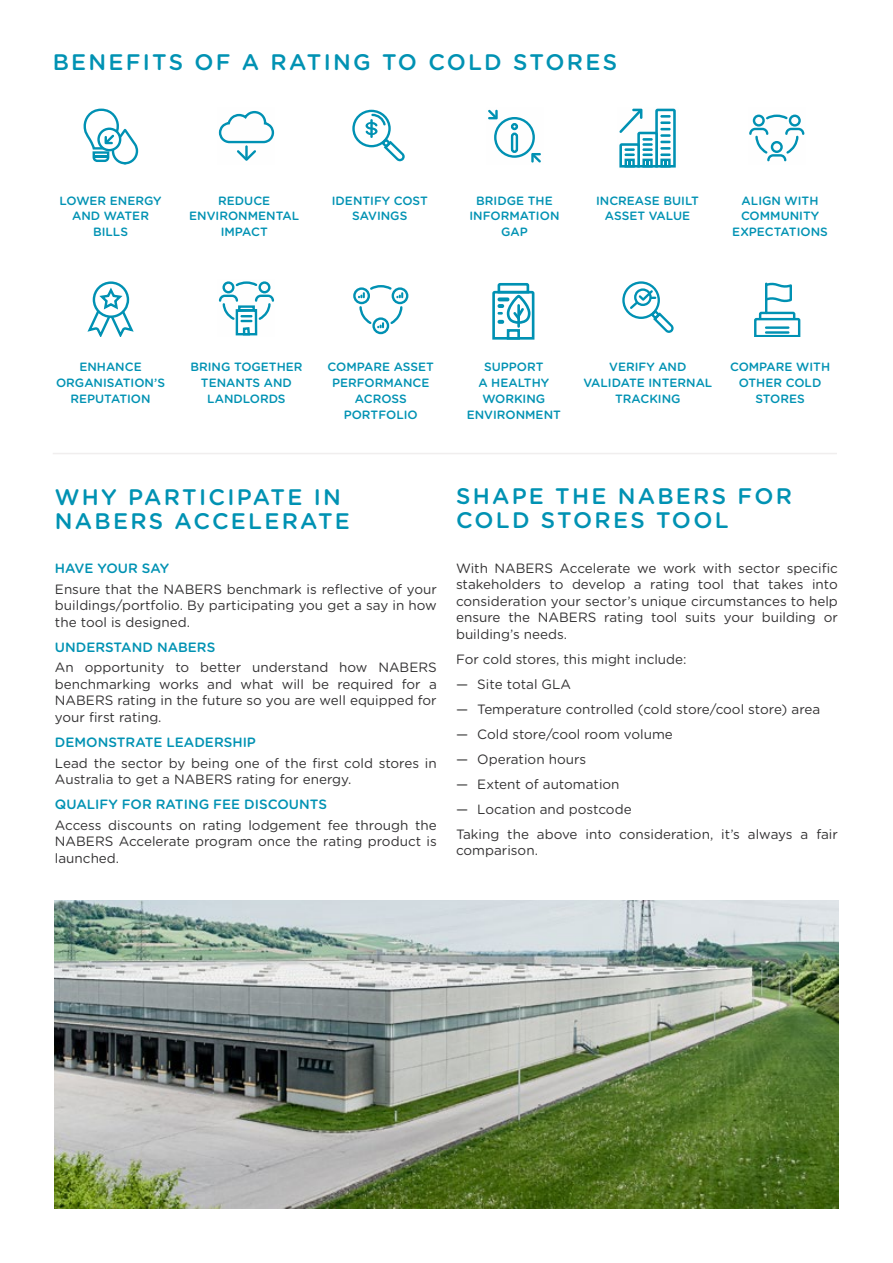
<style>
.page{position:relative;width:893px;height:1263px;background:#fff}
.page>*{position:absolute;margin:0;border:0;box-sizing:border-box;transform-origin:0 0}
._15_16_Header{font:500 22.5px/24px "Gotham Rounded";letter-spacing:.1em;color:#0092b3}
._9_11_Body{font:13.5px/16.5px "Gotham Rounded";color:#333233;text-align:justify}
._9_11_Body-2{font:500 13.5px "Gotham Rounded";color:#0092b3}
.t1{font:500 12px/15.8px "Gotham Rounded";color:#0092b3;text-align:center}
</style>
<div class="page">
<svg style="left:754px;top:310px;width:47px;height:27px"></svg>
<hr style="left:766px;top:326px;width:22px;height:3px;background:#0091b3">
<hr style="left:765px;top:284px;width:2px;height:29px;background:#0091b3">
<hr style="left:766px;top:331px;width:22px;height:3px;background:#0091b3">
<svg style="left:765px;top:282px;width:27px;height:22px"></svg>
<svg style="left:87px;top:281px;width:47px;height:56px"></svg>
<div style="left:353px;top:287px;width:17px;height:17px;border:2px solid #0091b3;border-radius:50%"></div>
<div style="left:392px;top:287px;width:16px;height:17px;border:2px solid #0091b3;border-radius:50%"></div>
<div style="left:372px;top:317px;width:17px;height:17px;border:2px solid #0091b3;border-radius:50%"></div>
<svg style="left:358px;top:285px;width:45px;height:13px"></svg>
<svg style="left:359px;top:306px;width:44px;height:22px"></svg>
<div style="left:622px;top:281px;width:38px;height:38px;border:2px solid #0091b3;border-radius:50%"></div>
<svg style="left:628px;top:287px;width:46px;height:46px"></svg>
<svg style="left:492px;top:283px;width:43px;height:57px"></svg>
<svg style="left:218px;top:281px;width:57px;height:55px"></svg>
<svg style="left:218px;top:110px;width:57px;height:51px"></svg>
<svg style="left:488px;top:109px;width:53px;height:54px"></svg>
<svg style="left:83px;top:108px;width:56px;height:56px"></svg>
<div style="left:352px;top:110px;width:39px;height:37px;border:2px solid #0091b3;border-radius:50%"></div>
<svg style="left:365px;top:113px;width:40px;height:49px"></svg>
<svg style="left:749px;top:114px;width:56px;height:48px"></svg>
<svg style="left:619px;top:108px;width:57px;height:60px"></svg>
<img style="left:54px;top:900px;width:785px;height:309px">
<hr style="left:53px;top:453px;width:784px;height:1px;background:#f0eeee">
<p class="_15_16_Header" style="left:53px;top:49px;width:566px">BENEFITS OF A RATING TO COLD STORES</p>
<p class="t1" style="left:59px;top:192px;width:104px">LOWER ENERGY<br>AND WATER<br>BILLS</p>
<p class="t1" style="left:189px;top:192px;width:111px">REDUCE<br>ENVIRONMENTAL<br>IMPACT</p>
<p class="t1" style="left:332px;top:192px;width:98px">IDENTIFY COST<br>SAVINGS</p>
<p class="t1" style="left:732px;top:192px;width:97px">ALIGN WITH<br>COMMUNITY<br>EXPECTATIONS</p>
<p class="t1" style="left:469px;top:192px;width:91px">BRIDGE THE<br>INFORMATION<br>GAP</p>
<p class="t1" style="left:596px;top:192px;width:104px">INCREASE BUILT<br>ASSET VALUE</p>
<p class="t1" style="left:56px;top:359px;width:110px">ENHANCE<br>ORGANISATION’S<br>REPUTATION</p>
<p class="t1" style="left:190px;top:359px;width:114px">BRING TOGETHER<br>TENANTS AND<br>LANDLORDS</p>
<p class="t1" style="left:328px;top:359px;width:108px">COMPARE ASSET<br>PERFORMANCE<br>ACROSS<br>PORTFOLIO</p>
<p class="t1" style="left:467px;top:359px;width:96px">SUPPORT<br>A HEALTHY<br>WORKING<br>ENVIRONMENT</p>
<p class="t1" style="left:583px;top:359px;width:131px">VERIFY AND<br>VALIDATE INTERNAL<br>TRACKING</p>
<p class="t1" style="left:730px;top:359px;width:102px">COMPARE WITH<br>OTHER COLD<br>STORES</p>
<p class="_15_16_Header" style="left:55px;top:484px;width:296px">WHY PARTICIPATE IN<br>NABERS ACCELERATE</p>
<p class="_9_11_Body-2" style="left:55px;top:558px;width:116px">HAVE YOUR SAY</p>
<p class="_9_11_Body" style="left:55px;top:580px;width:383px">Ensure that the NABERS benchmark is reflective of your buildings/portfolio. By participating you get a say in how the tool is designed.</p>
<p class="_9_11_Body-2" style="left:55px;top:637px;width:162px">UNDERSTAND NABERS</p>
<p class="_9_11_Body" style="left:55px;top:659px;width:383px">An opportunity to better understand how NABERS benchmarking works and what will be required for a NABERS rating in the future so you are well equipped for your first rating.</p>
<p class="_9_11_Body-2" style="left:55px;top:732px;width:203px">DEMONSTRATE LEADERSHIP</p>
<p class="_9_11_Body" style="left:55px;top:754px;width:383px">Lead the sector by being one of the first cold stores in<br>Australia to get a NABERS rating for energy.</p>
<p class="_9_11_Body-2" style="left:55px;top:795px;width:274px">QUALIFY FOR RATING FEE DISCOUNTS</p>
<p class="_9_11_Body" style="left:55px;top:816px;width:383px">Access discounts on rating lodgement fee through the NABERS Accelerate program once the rating product is launched.</p>
<p class="_15_16_Header" style="left:456px;top:483px;width:337px">SHAPE THE NABERS FOR<br>COLD STORES TOOL</p>
<p class="_9_11_Body" style="left:456px;top:559px;width:383px">With NABERS Accelerate we work with sector specific stakeholders to develop a rating tool that takes into consideration your sector’s unique circumstances to help ensure the NABERS rating tool suits your building or building’s needs.</p>
<p class="_9_11_Body" style="left:456px;top:650px;width:232px">For cold stores, this might include:</p>
<p class="_9_11_Body" style="left:456px;top:675px;width:117px">— Site total GLA</p>
<p class="_9_11_Body" style="left:456px;top:700px;width:366px">— Temperature controlled (cold store/cool store) area</p>
<p class="_9_11_Body" style="left:456px;top:725px;width:218px">— Cold store/cool room volume</p>
<p class="_9_11_Body" style="left:456px;top:750px;width:132px">— Operation hours</p>
<p class="_9_11_Body" style="left:456px;top:775px;width:165px">— Extent of automation</p>
<p class="_9_11_Body" style="left:456px;top:800px;width:177px">— Location and postcode</p>
<p class="_9_11_Body" style="left:456px;top:825px;width:383px">Taking the above into consideration, it’s always a fair comparison.</p>
</div>
